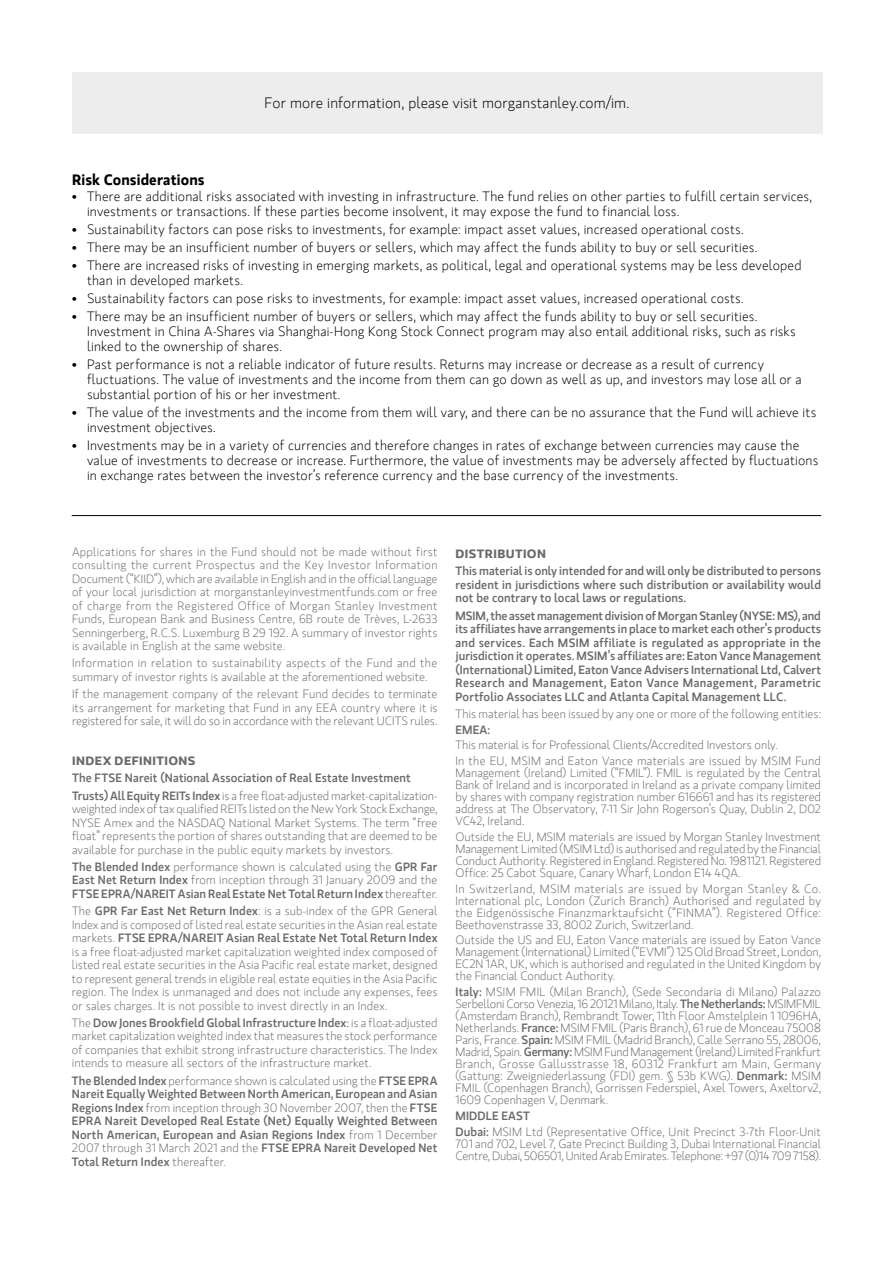
<style>
.page{position:relative;width:893px;height:1263px;background:#fff}
.page>*{position:absolute;margin:0;border:0;box-sizing:border-box;transform-origin:0 0}
.t1{font:300 15px "MS Gloriola II Std";letter-spacing:.01em;color:#000}
.t2{font:700 15px "MS Gloriola II Std";letter-spacing:.01em;color:#000}
.t3{font:300 13.5px/15px "MS Gloriola II Std";letter-spacing:.015em;color:#000}
.t4{font:300 12px/13.5px "MS Gloriola II Std";letter-spacing:.005em;color:#696a6d;text-align:justify}
.t5{font:500 12px/13.5px "MS Gloriola II Std";letter-spacing:.01em;color:#696a6d;text-align:justify}
.t6{font:700 12px "MS Gloriola II Std";letter-spacing:.03em;color:#696a6d;scale:1.1 1}
.s1{font-weight:400;font-size:12px}
.s2{font-weight:300}
.s3{font-weight:500}
.s4{font-weight:400}
</style>
<div class="page">
<hr style="left:72px;top:515px;width:749px;height:1px;background:#000">
<div style="left:72px;top:72px;width:750px;height:62px;background:#ededee"></div>
<p class="t1" style="left:265px;top:93px;width:366px">For more information, please visit morganstanley.com/im.</p>
<p class="t2" style="left:72px;top:169px;width:134px">Risk Considerations</p>
<p class="t3" style="left:87px;top:189px;width:727px;text-indent:-15px"><span class="s1">•</span> There are additional risks associated with investing in infrastructure. The fund relies on other parties to fulfill certain services, investments or transactions. If these parties become insolvent, it may expose the fund to financial loss.</p>
<p class="t3" style="left:72px;top:222px;width:673px"><span class="s1">•</span> Sustainability factors can pose risks to investments, for example: impact asset values, increased operational costs.</p>
<p class="t3" style="left:72px;top:240px;width:687px"><span class="s1">•</span> There may be an insufficient number of buyers or sellers, which may affect the funds ability to buy or sell securities.</p>
<p class="t3" style="left:87px;top:258px;width:716px;text-indent:-15px"><span class="s1">•</span> There are increased risks of investing in emerging markets, as political, legal and operational systems may be less developed than in developed markets.</p>
<p class="t3" style="left:72px;top:291px;width:673px"><span class="s1">•</span> Sustainability factors can pose risks to investments, for example: impact asset values, increased operational costs.</p>
<p class="t3" style="left:87px;top:309px;width:710px;text-indent:-15px"><span class="s1">•</span> There may be an insufficient number of buyers or sellers, which may affect the funds ability to buy or sell securities.<br>Investment in China A-Shares via Shanghai-Hong Kong Stock Connect program may also entail additional risks, such as risks linked to the ownership of shares.</p>
<p class="t3" style="left:87px;top:357px;width:716px;text-indent:-15px"><span class="s1">•</span> Past performance is not a reliable indicator of future results. Returns may increase or decrease as a result of currency fluctuations. The value of investments and the income from them can go down as well as up, and investors may lose all or a substantial portion of his or her investment.</p>
<p class="t3" style="left:87px;top:405px;width:731px;text-indent:-15px"><span class="s1">•</span> The value of the investments and the income from them will vary, and there can be no assurance that the Fund will achieve its investment objectives.</p>
<p class="t3" style="left:87px;top:438px;width:733px;text-indent:-15px"><span class="s1">•</span> Investments may be in a variety of currencies and therefore changes in rates of exchange between currencies may cause the value of investments to decrease or increase. Furthermore, the value of investments may be adversely affected by fluctuations in exchange rates between the investor’s reference currency and the base currency of the investments.</p>
<p class="t4" style="left:72px;top:544px;width:367px">Applications for shares in the Fund should not be made without first consulting the current Prospectus and the Key Investor Information Document (“KIID”), which are available in English and in the official language of your local jurisdiction at morganstanleyinvestmentfunds.com or free of charge from the Registered Office of Morgan Stanley Investment Funds, European Bank and Business Centre, 6B route de Trèves, L-2633<br>Senningerberg, R.C.S. Luxemburg B 29 192. A summary of investor rights is available in English at the same website.</p>
<p class="t4" style="left:72px;top:656px;width:367px">Information in relation to sustainability aspects of the Fund and the summary of investor rights is available at the aforementioned website.</p>
<p class="t4" style="left:72px;top:687px;width:367px">If the management company of the relevant Fund decides to terminate its arrangement for marketing that Fund in any EEA country where it is registered for sale, it will do so in accordance with the relevant UCITS rules.</p>
<p class="t6" style="left:72px;top:752px;width:114px">INDEX DEFINITIONS</p>
<p class="t5" style="left:72px;top:769px;width:367px;line-height:17.2px">The FTSE Nareit (National Association of Real Estate Investment<br>Trusts) All Equity REITs Index <span class="s2">is a free float-adjusted market-capitalization-</span></p>
<p class="t4" style="left:72px;top:802px;width:367px">weighted index of tax qualified REITs listed on the New York Stock Exchange, NYSE Amex and the NASDAQ National Market Systems. The term “free float” represents the portion of shares outstanding that are deemed to be available for purchase in the public equity markets by investors.</p>
<p class="t5" style="left:72px;top:859px;width:367px">The Blended Index <span class="s2">performance shown is calculated using the</span> GPR Far East Net Return Index <span class="s2">from inception through 31 January 2009 and the </span>FTSE EPRA/NAREIT Asian Real Estate Net Total Return Index <span class="s2">thereafter.</span></p>
<p class="t4" style="left:72px;top:904px;width:367px">The <span class="s3">GPR Far East Net Return Index</span>: is a sub-index of the GPR General Index and is composed of listed real estate securities in the Asian real estate markets. <span class="s3">FTSE EPRA/NAREIT Asian Real Estate Net Total Return Index </span>is a free float-adjusted market capitalization weighted index composed of listed real estate securities in the Asia Pacific real estate market, designed to represent general trends in eligible real estate equities in the Asia Pacific region. The Index is unmanaged and does not include any expenses, fees or sales charges. It is not possible to invest directly in an Index.</p>
<p class="t4" style="left:72px;top:1016px;width:367px">The <span class="s3">Dow Jones Brookfield Global Infrastructure Index</span><span class="s4">:</span> is a float-adjusted market capitalization weighted index that measures the stock performance of companies that exhibit strong infrastructure characteristics. The Index intends to measure all sectors of the infrastructure market.</p>
<p class="t5" style="left:72px;top:1073px;width:367px">The Blended Index <span class="s2">performance shown is calculated using the</span> FTSE EPRA Nareit Equally Weighted Between North American, European and Asian Regions Index <span class="s2">from inception through 30 November 2007, then the</span> FTSE EPRA Nareit Developed Real Estate (Net) Equally Weighted Between North American, European and Asian Regions Index <span class="s2">from 1 December 2007 through 31 March 2021 and the</span> FTSE EPRA Nareit Developed Net Total Return Index <span class="s2">thereafter.</span></p>
<p class="t6" style="left:455px;top:545px;width:84px">DISTRIBUTION</p>
<p class="t5" style="left:455px;top:564px;width:367px">This material is only intended for and will only be distributed to persons resident in jurisdictions where such distribution or availability would not be contrary to local laws or regulations.</p>
<p class="t5" style="left:455px;top:608px;width:367px">MSIM, the asset management division of Morgan Stanley (NYSE: MS), and its affiliates have arrangements in place to market each other’s products and services. Each MSIM affiliate is regulated as appropriate in the jurisdiction it operates. MSIM’s affiliates are: Eaton Vance Management (International) Limited, Eaton Vance Advisers International Ltd, Calvert Research and Management, Eaton Vance Management, Parametric Portfolio Associates LLC and Atlanta Capital Management LLC.</p>
<p class="t4" style="left:455px;top:707px;width:367px">This material has been issued by any one or more of the following entities:</p>
<p class="t5" style="left:455px;top:722px;width:36px">EMEA:</p>
<p class="t4" style="left:455px;top:737px;width:367px;line-height:15.8px">This material is for Professional Clients/Accredited Investors only.<br>In the EU, MSIM and Eaton Vance materials are issued by MSIM Fund</p>
<p class="t4" style="left:455px;top:767px;width:367px;line-height:12px">Management (Ireland) Limited (“FMIL”). FMIL is regulated by the Central Bank of Ireland and is incorporated in Ireland as a private company limited by shares with company registration number 616661 and has its registered address at The Observatory, 7-11 Sir John Rogerson’s Quay, Dublin 2, D02<br>VC42, Ireland.</p>
<p class="t4" style="left:455px;top:830px;width:367px;line-height:12px">Outside the EU, MSIM materials are issued by Morgan Stanley Investment Management Limited (MSIM Ltd) is authorised and regulated by the Financial Conduct Authority. Registered in England. Registered No. 1981121. Registered Office: 25 Cabot Square, Canary Wharf, London E14 4QA.</p>
<p class="t4" style="left:455px;top:882px;width:367px;line-height:12px">In Switzerland, MSIM materials are issued by Morgan Stanley &amp; Co.<br>International plc, London (Zurich Branch) Authorised and regulated by the Eidgenössische Finanzmarktaufsicht (“FINMA”). Registered Office:<br>Beethovenstrasse 33, 8002 Zurich, Switzerland.</p>
<p class="t4" style="left:455px;top:934px;width:367px;line-height:12px">Outside the US and EU, Eaton Vance materials are issued by Eaton Vance Management (International) Limited (“EVMI”) 125 Old Broad Street, London, EC2N 1AR, UK, which is authorised and regulated in the United Kingdom by the Financial Conduct Authority.</p>
<p class="t4" style="left:455px;top:986px;width:367px;line-height:12px"><span class="s3">Italy:</span> MSIM FMIL (Milan Branch), (Sede Secondaria di Milano) Palazzo Serbelloni Corso Venezia, 16 20121 Milano, Italy. <span class="s3">The Netherlands:</span> MSIMFMIL (Amsterdam Branch), Rembrandt Tower, 11th Floor Amstelplein 1 1096HA, Netherlands. <span class="s3">France:</span> MSIM FMIL (Paris Branch), 61 rue de Monceau 75008<br>Paris, France. <span class="s3">Spain:</span> MSIM FMIL (Madrid Branch), Calle Serrano 55, 28006, Madrid, Spain. <span class="s3">Germany:</span> MSIM Fund Management (Ireland) Limited Frankfurt Branch, Grosse Gallusstrasse 18, 60312 Frankfurt am Main, Germany (Gattung: Zweigniederlassung (FDI) gem. § 53b KWG). <span class="s3">Denmark:</span> MSIM FMIL (Copenhagen Branch), Gorrissen Federspiel, Axel Towers, Axeltorv2, 1609 Copenhagen V, Denmark.</p>
<p class="t4" style="left:455px;top:1107px;width:367px;line-height:15.8px"><span class="s3">MIDDLE EAST<br>Dubai:</span> MSIM Ltd (Representative Office, Unit Precinct 3-7th Floor-Unit</p>
<p class="t4" style="left:455px;top:1137px;width:367px;line-height:12px">701 and 702, Level 7, Gate Precinct Building 3, Dubai International Financial<br>Centre, Dubai, 506501, United Arab Emirates. Telephone: +97 (0)14 709 7158).</p>
</div>
